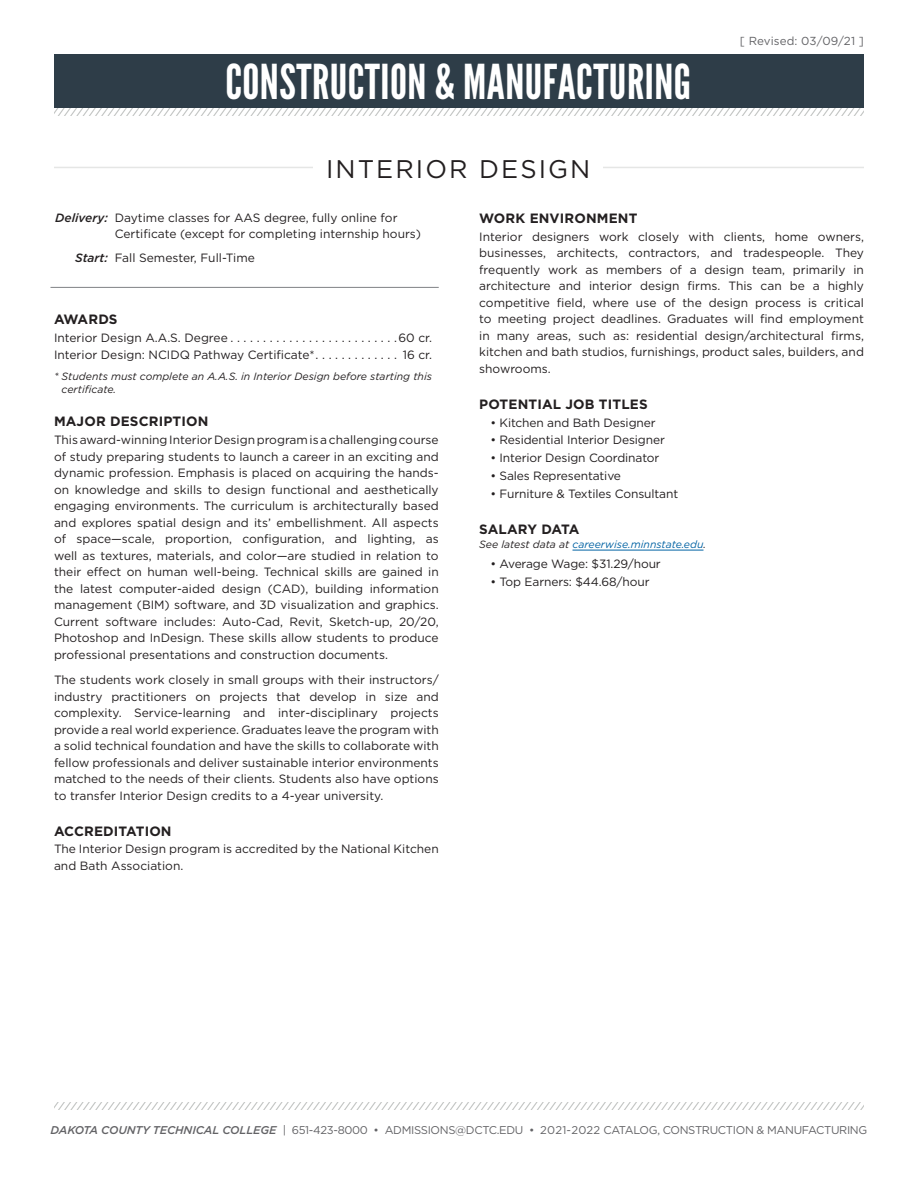
<style>
.page{position:relative;width:918px;height:1188px;background:#fff}
.page>*{position:absolute;margin:0;border:0;box-sizing:border-box;transform-origin:0 0}
.t1{font:48px "League Gothic";letter-spacing:.01em;color:#fff}
.Program_Title{font:25.5px "Gotham";letter-spacing:.08em;color:#231f20}
.Body_-_Subhead{font:700 13.5px "Gotham";letter-spacing:.01em;color:#231f20}
.Body_-_Subhead-2{font:700 13.5px "Gotham";letter-spacing:-.01em;color:#231f20}
.Body_-_Copy{font:12px/16.5px "Gotham";letter-spacing:-.01em;color:#231f20;text-align:justify}
.Delivery__Start__Loc{font:12px/16.5px "Gotham";color:#231f20}
.Awards_list{font:12px "Gotham";color:#231f20}
.t2{font:11.7px "Gotham";letter-spacing:.01em;color:#636366}
.t3{font:11.25px "Gotham";letter-spacing:-.03em;color:#636366}
.Note{font:italic 10.5px/12.6px "Gotham";color:#231f20}
.Note-2{font:italic 10.5px "Gotham";color:#0062a3}
.s1{font-weight:500;font-style:italic}
.s2{color:#231f20}
</style>
<div class="page">
<hr style="left:54px;top:167px;width:810px;height:1px;background:#e5e6e5">
<div style="left:54px;top:54px;width:810px;height:54px;background:#2e3d48"></div>
<svg style="left:54px;top:108px;width:810px;height:7px"></svg>
<svg style="left:54px;top:1102px;width:810px;height:8px"></svg>
<div style="left:314px;top:157px;width:289px;height:26px;background:#fff"></div>
<hr style="left:50px;top:287px;width:389px;height:1px;background:#808285">
<hr style="left:572px;top:550px;width:131px;height:1px;background:#0062a3">
<h1 class="t1" style="left:225px;top:54px;width:467px">CONSTRUCTION &amp; MANUFACTURING</h1>
<p class="Program_Title" style="left:326px;top:152px;width:266px">INTERIOR DESIGN</p>
<p class="t2" style="left:740px;top:33px;width:126px">[ Revised: 03/09/21 ]</p>
<p class="Delivery__Start__Loc" style="left:115px;top:209px;width:308px;text-indent:-60px"><span class="s1">Delivery:</span> Daytime classes for AAS degree, fully online for<br>Certificate (except for completing internship hours)</p>
<p class="Delivery__Start__Loc" style="left:75px;top:249px;width:181px"><span class="s1">Start:</span> Fall Semester, Full-Time</p>
<p class="Body_-_Subhead" style="left:54px;top:310px;width:65px">AWARDS</p>
<p class="Awards_list" style="left:54px;top:330px;width:179px">Interior Design A.A.S. Degree..........................</p>
<p class="Awards_list" style="left:398px;top:330px;width:35px">60 cr.</p>
<p class="Awards_list" style="left:54px;top:347px;width:265px">Interior Design: NCIDQ Pathway Certificate*..............</p>
<p class="Awards_list" style="left:403px;top:347px;width:31px">16 cr.</p>
<p class="Note" style="left:62px;top:370px;width:372px;text-indent:-8px">* Students must complete an A.A.S. in Interior Design before starting this certificate.</p>
<p class="Body_-_Subhead" style="left:54px;top:413px;width:156px">MAJOR DESCRIPTION</p>
<p class="Body_-_Copy" style="left:54px;top:432px;width:386px">This award-winning Interior Design program is a challenging course of study preparing students to launch a career in an exciting and dynamic profession. Emphasis is placed on acquiring the hands&shy;on knowledge and skills to design functional and aesthetically engaging environments. The curriculum is architecturally based and explores spatial design and its’ embellishment. All aspects of space—scale, proportion, configuration, and lighting, as well as textures, materials, and color—are studied in relation to their effect on human well-being. Technical skills are gained in the latest computer-aided design (CAD), building information management (BIM) software, and 3D visualization and graphics.<br>Current software includes: Auto-Cad, Revit, Sketch-up, 20/20, Photoshop and InDesign. These skills allow students to produce professional presentations and construction documents.</p>
<p class="Body_-_Copy" style="left:54px;top:671px;width:386px">The students work closely in small groups with their instructors/ industry practitioners on projects that develop in size and complexity. Service-learning and inter-disciplinary projects provide a real world experience. Graduates leave the program with a solid technical foundation and have the skills to collaborate with fellow professionals and deliver sustainable interior environments matched to the needs of their clients. Students also have options to transfer Interior Design credits to a 4-year university.</p>
<p class="Body_-_Subhead" style="left:54px;top:822px;width:119px">ACCREDITATION</p>
<p class="Body_-_Copy" style="left:54px;top:841px;width:386px">The Interior Design program is accredited by the National Kitchen and Bath Association.</p>
<p class="Body_-_Subhead" style="left:479px;top:209px;width:160px">WORK ENVIRONMENT</p>
<p class="Body_-_Copy" style="left:479px;top:228px;width:386px">Interior designers work closely with clients, home owners, businesses, architects, contractors, and tradespeople. They frequently work as members of a design team, primarily in architecture and interior design firms. This can be a highly competitive field, where use of the design process is critical to meeting project deadlines. Graduates will find employment in many areas, such as: residential design/architectural firms, kitchen and bath studios, furnishings, product sales, builders, and showrooms.</p>
<p class="Body_-_Subhead" style="left:479px;top:395px;width:170px">POTENTIAL JOB TITLES</p>
<p class="Body_-_Copy" style="left:491px;top:414px;width:167px">• Kitchen and Bath Designer</p>
<p class="Body_-_Copy" style="left:491px;top:432px;width:176px">• Residential Interior Designer</p>
<p class="Body_-_Copy" style="left:491px;top:450px;width:170px">• Interior Design Coordinator</p>
<p class="Body_-_Copy" style="left:491px;top:467px;width:132px">• Sales Representative</p>
<p class="Body_-_Copy" style="left:491px;top:485px;width:189px">• Furniture &amp; Textiles Consultant</p>
<p class="Body_-_Subhead-2" style="left:479px;top:520px;width:102px">SALARY DATA</p>
<p class="Note-2" style="left:479px;top:537px;width:228px"><span class="s2">See latest data at</span> careerwise.minnstate.edu<span class="s2">.</span></p>
<p class="Body_-_Copy" style="left:491px;top:555px;width:172px">• Average Wage: $31.29/hour</p>
<p class="Body_-_Copy" style="left:491px;top:573px;width:161px">• Top Earners: $44.68/hour</p>
<p class="t3" style="left:51px;top:1123px;width:818px"><span class="s1">DAKOTA COUNTY TECHNICAL COLLEGE</span> | 651-423-8000 • ADMISSIONS@DCTC.EDU • 2021-2022 CATALOG, CONSTRUCTION &amp; MANUFACTURING</p>
</div>
